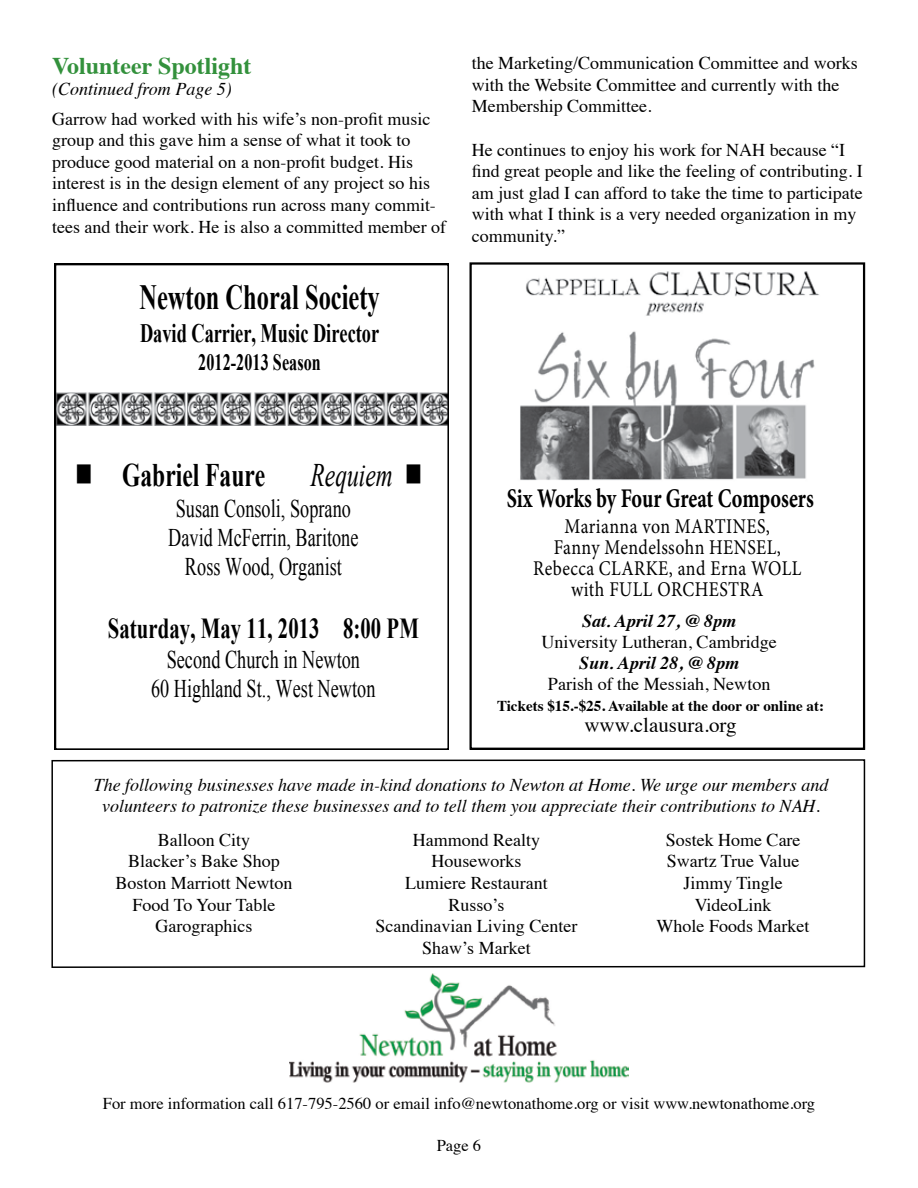
<style>
.page{position:relative;width:918px;height:1188px;background:#fff}
.page>*{position:absolute;margin:0;border:0;box-sizing:border-box;transform-origin:0 0}
.t1{font:700 35.4px "Times New Roman";color:#000;scale:.69 1}
.t2{font:700 32.85px "Times New Roman";color:#000;scale:.72 1}
.t3{font:italic 32.85px "Times New Roman";color:#000;scale:.72 1}
.t4{font:700 28.95px "Times New Roman";letter-spacing:.005em;color:#000;scale:.72 1}
.t5{font:700 27px "Minion Pro";letter-spacing:-.005em;color:#000;scale:.75 1}
.t6{font:700 26.55px "Times New Roman";color:#000;scale:.69 1}
.t7{font:25.35px/29.4px "Times New Roman";color:#000;text-align:center;scale:.72 1}
.t8{font:700 24px "Times";color:#33913c}
.t9{font:700 23.4px "Times New Roman";letter-spacing:.005em;color:#000;scale:.69 1}
.t10{font:21px/21px "Minion Pro";letter-spacing:.025em;color:#000;text-align:center;scale:.85 1}
.t11{font:21px "Times";color:#000}
.t12{font:18.15px "Times";color:#000}
.t13{font:italic 700 18.15px "Times";color:#000}
.t14{font:18px/21.6px "Times";color:#000;text-align:center}
.t15{font:italic 18px/21.6px "Times";color:#000;text-align:center}
.t16{font:16.5px "Times";color:#000}
.t17{font:700 15px "Times";color:#000}
</style>
<div class="page">
<hr style="left:0;top:0;width:1px;height:1188px;background:#33913c">
<img style="left:290px;top:974px;width:338px;height:109px">
<svg style="left:55px;top:264px;width:394px;height:486px"></svg>
<svg style="left:51px;top:759px;width:815px;height:209px"></svg>
<img style="left:520px;top:271px;width:299px;height:209px">
<div style="left:469px;top:262px;width:396px;height:488px;border:2px solid #000"></div>
<h3 class="t8" style="left:52px;top:43px;width:201px">Volunteer Spotlight</h3>
<p class="t15" style="left:52px;top:77px;width:181px">(Continued from Page 5)</p>
<p class="t14" style="left:52px;top:106px;width:396px;text-align:left">Garrow had worked with his wife’s non-profit music group and this gave him a sense of what it took to produce good material on a non-profit budget. His interest is in the design element of any project so his influence and contributions run across many commit&shy;tees and their work. He is also a committed member of</p>
<h1 class="t1" style="left:139px;top:273px;width:350px">Newton Choral Society</h1>
<h3 class="t6" style="left:140px;top:315px;width:348px">David Carrier, Music Director</h3>
<p class="t9" style="left:198px;top:346px;width:179px">2012-2013 Season</p>
<p class="t14" style="left:472px;top:51px;width:387px;text-align:left">the Marketing/Communication Committee and works with the Website Committee and currently with the<br>Membership Committee.</p>
<p class="t14" style="left:472px;top:137px;width:393px;text-align:left">He continues to enjoy his work for NAH because “I find great people and like the feeling of contributing. I am just glad I can afford to take the time to participate with what I think is a very needed organization in my community.”</p>
<h2 class="t2" style="left:75px;top:452px;width:266px">■ Gabriel Faure</h2>
<h2 class="t3" style="left:311px;top:452px;width:157px">Requiem ■</h2>
<h3 class="t7" style="left:168px;top:493px;width:266px">Susan Consoli, Soprano<br>David McFerrin, Baritone<br>Ross Wood, Organist</h3>
<h3 class="t4" style="left:108px;top:608px;width:434px">Saturday, May 11, 2013 8:00 PM</h3>
<h3 class="t7" style="left:151px;top:644px;width:313px">Second Church in Newton<br>60 Highland St., West Newton</h3>
<h3 class="t5" style="left:507px;top:479px;width:411px">Six Works by Four Great Composers</h3>
<p class="t10" style="left:533px;top:516px;width:317px">Marianna von MARTINES,<br>Fanny Mendelssohn HENSEL,<br>Rebecca CLARKE, and Erna WOLL with FULL ORCHESTRA</p>
<p class="t13" style="left:582px;top:604px;width:156px">Sat. April 27, @ 8pm</p>
<p class="t12" style="left:541px;top:625px;width:237px">University Lutheran, Cambridge</p>
<p class="t13" style="left:579px;top:646px;width:162px">Sun. April 28, @ 8pm</p>
<p class="t12" style="left:548px;top:667px;width:224px">Parish of the Messiah, Newton</p>
<p class="t17" style="left:497px;top:692px;width:329px">Tickets $15.-$25. Available at the door or online at:</p>
<p class="t11" style="left:584px;top:706px;width:154px">www.clausura.org</p>
<p class="t15" style="left:94px;top:773px;width:736px">The following businesses have made in-kind donations to Newton at Home. We urge our members and volunteers to patronize these businesses and to tell them you appreciate their contributions to NAH.</p>
<p class="t14" style="left:657px;top:827px;width:154px">Sostek Home Care<br>Swartz True Value<br>Jimmy Tingle<br>VideoLink<br>Whole Foods Market</p>
<p class="t14" style="left:115px;top:827px;width:178px">Balloon City<br>Blacker’s Bake Shop<br>Boston Marriott Newton<br>Food To Your Table<br>Garographics</p>
<p class="t14" style="left:376px;top:827px;width:203px">Hammond Realty<br>Houseworks<br>Lumiere Restaurant<br>Russo’s<br>Scandinavian Living Center<br>Shaw’s Market</p>
<p class="t16" style="left:103px;top:1088px;width:714px">For more information call 617-795-2560 or email info@newtonathome.org or visit www.newtonathome.org</p>
<p class="t16" style="left:437px;top:1130px;width:46px">Page 6</p>
</div>
